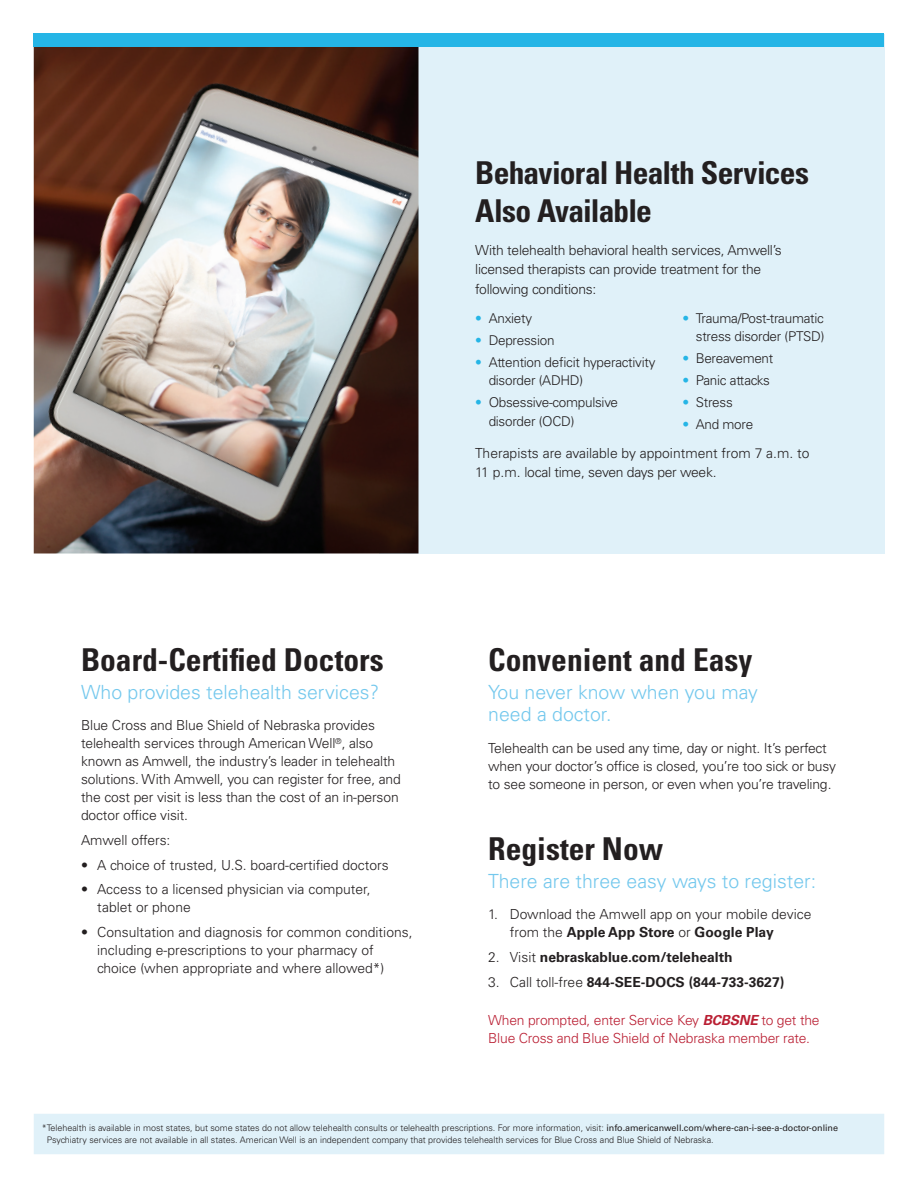
<style>
.page{position:relative;width:918px;height:1188px;background:#fff}
.page>*{position:absolute;margin:0;border:0;box-sizing:border-box;transform-origin:0 0}
.Headers{font:700 condensed 31.5px "Univers LT Std";color:#231f20}
.Headers-2{font:700 condensed 31.5px/37.8px "Univers LT Std";letter-spacing:-.025em;color:#231f20}
.Subheads{font:300 19.5px/22.5px "Univers LT Std";color:#74c8ed}
.Body{font:300 13.8px/18px "Univers LT Std";letter-spacing:-.01em;color:#231f20}
.t1{font:300 13.8px/18px "Univers LT Std";letter-spacing:-.015em;color:#ba1f33}
.t2{font:700 13.8px "Univers LT Std";color:#231f20}
.t3{font:300 13.5px/18.8px "Univers LT Std";letter-spacing:-.02em;color:#231f20}
.t4{font:300 9px/12px "Univers LT Std";letter-spacing:-.005em;color:#231f20}
.s1{color:#25b5e6}
.s2{font-weight:700}
.s3{font-weight:300}
.s4{font-weight:700;font-style:italic}
.s5{font-weight:400}
</style>
<div class="page">
<div style="left:379px;top:34px;width:505px;height:520px;background:#e0f1f9"></div>
<div style="left:34px;top:1114px;width:850px;height:40px;background:#e0f1f9"></div>
<img style="left:34px;top:47px;width:384px;height:507px">
<div style="left:34px;top:34px;width:850px;height:13px;background:#25b5e6"></div>
<p class="Headers-2" style="left:475px;top:154px;width:335px">Behavioral Health Services<br>Also Available</p>
<p class="Body" style="left:475px;top:240px;width:308px;line-height:19.5px">With telehealth behavioral health services, Amwell’s licensed therapists can provide treatment for the following conditions:</p>
<p class="t3" style="left:475px;top:308px;width:59px"><span class="s1">•</span> Anxiety</p>
<p class="t3" style="left:475px;top:330px;width:81px"><span class="s1">•</span> Depression</p>
<p class="t3" style="left:489px;top:352px;width:169px;text-indent:-14px"><span class="s1">•</span> Attention deficit hyperactivity disorder (ADHD)</p>
<p class="t3" style="left:489px;top:393px;width:131px;text-indent:-14px"><span class="s1">•</span> Obsessive-compulsive disorder (OCD)</p>
<p class="t3" style="left:682px;top:308px;width:144px;text-align:right"><span class="s1">•</span> Trauma/Post-traumatic stress disorder (PTSD)</p>
<p class="t3" style="left:682px;top:349px;width:93px"><span class="s1">•</span> Bereavement</p>
<p class="t3" style="left:682px;top:371px;width:89px"><span class="s1">•</span> Panic attacks</p>
<p class="t3" style="left:682px;top:393px;width:52px"><span class="s1">•</span> Stress</p>
<p class="t3" style="left:682px;top:415px;width:72px"><span class="s1">•</span> And more</p>
<p class="Body" style="left:475px;top:443px;width:336px;line-height:19.5px">Therapists are available by appointment from 7 a.m. to<br>11 p.m. local time, seven days per week.</p>
<p class="Headers" style="left:81px;top:640px;width:304px">Board-Certified Doctors</p>
<p class="Subheads" style="left:81px;top:681px;width:300px">Who provides telehealth services?</p>
<p class="Body" style="left:81px;top:716px;width:321px">Blue Cross and Blue Shield of Nebraska provides telehealth services through American Well<sup>®</sup>, also known as Amwell, the industry’s leader in telehealth solutions. With Amwell, you can register for free, and the cost per visit is less than the cost of an in-person doctor office visit.</p>
<p class="Body" style="left:81px;top:831px;width:91px">Amwell offers:</p>
<p class="Body" style="left:81px;top:856px;width:309px">• A choice of trusted, U.S. board-certified doctors</p>
<p class="Body" style="left:97px;top:881px;width:275px;text-indent:-16px">• Access to a licensed physician via computer, tablet or phone</p>
<p class="Body" style="left:97px;top:923px;width:317px;text-indent:-16px">• Consultation and diagnosis for common conditions, including e-prescriptions to your pharmacy of choice (when appropriate and where allowed*)</p>
<p class="Headers" style="left:488px;top:640px;width:266px">Convenient and Easy</p>
<p class="Subheads" style="left:488px;top:681px;width:271px">You never know when you may need a doctor.</p>
<p class="Body" style="left:488px;top:739px;width:349px">Telehealth can be used any time, day or night. It’s perfect when your doctor’s office is closed, you’re too sick or busy to see someone in person, or even when you’re traveling.</p>
<p class="Headers" style="left:488px;top:829px;width:177px">Register Now</p>
<p class="Subheads" style="left:488px;top:870px;width:329px">There are three easy ways to register:</p>
<p class="Body" style="left:510px;top:905px;width:303px;text-indent:-22px">1. Download the Amwell app on your mobile device from the <span class="s2">Apple App Store</span> or <span class="s2">Google Play</span></p>
<p class="t2" style="left:488px;top:949px;width:246px"><span class="s3">2. Visit</span> nebraskablue.com/telehealth</p>
<p class="t2" style="left:488px;top:974px;width:298px"><span class="s3">3. Call toll-free</span> 844-SEE-DOCS (844-733-3627)</p>
<p class="t1" style="left:488px;top:1011px;width:333px">When prompted, enter Service Key <span class="s4">BCBSNE</span> to get the<br>Blue Cross and Blue Shield of Nebraska member rate.</p>
<p class="t4" style="left:47px;top:1121px;width:793px;text-indent:-5px">*Telehealth is available in most states, but some states do not allow telehealth consults or telehealth prescriptions. For more information, visit: <span class="s5">info.americanwell.com/where-can-i-see-a-doctor-online<br></span>Psychiatry services are not available in all states. American Well is an independent company that provides telehealth services for Blue Cross and Blue Shield of Nebraska.</p>
</div>
